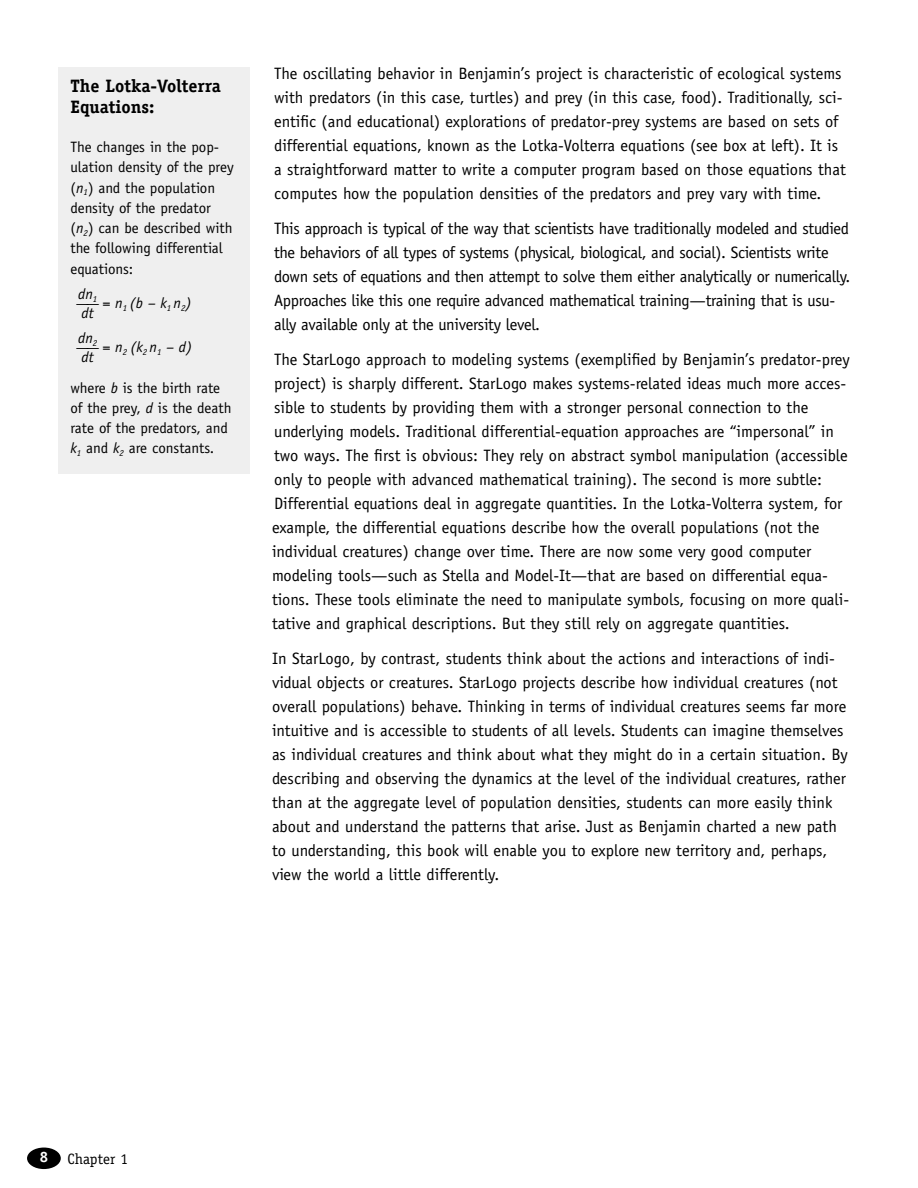
<style>
.page{position:relative;width:918px;height:1188px;background:#fff}
.page>*{position:absolute;margin:0;border:0;box-sizing:border-box;transform-origin:0 0}
.t1{font:700 18px/21px "Officina Serif";color:#000}
.t2{font:16.5px/24px "Officina Sans";color:#000}
.t3{font:16.5px/24px "Officina Sans";letter-spacing:-.02em;color:#000}
.t4{font:15px/20.2px "Officina Sans";color:#000}
.t5{font:italic 15px/18.9px "Officina Sans";color:#000}
.t6{font:15px "Officina Serif";color:#000}
.t7{font:700 15px "Officina Sans";color:#fff}
.t8{font:13.5px "Officina Sans";color:#000}
.s1{font-style:italic}
</style>
<div class="page">
<svg style="left:27px;top:67px;width:223px;height:1103px"></svg>
<p class="t1" style="left:70px;top:77px;width:152px">The Lotka-Volterra<br>Equations:</p>
<p class="t4" style="left:70px;top:138px;width:165px">The changes in the pop&shy;ulation density of the prey (<span class="s1">n</span><sub>1</sub>) and the population density of the predator (<span class="s1">n</span><sub>2</sub>) can be described with the following differential equations:</p>
<p class="t5" style="left:103px;top:295px;width:91px">= n<sub>1</sub> (b – k<sub>1</sub> n<sub>2</sub>)</p>
<p class="t5" style="left:103px;top:339px;width:91px">= n<sub>2</sub> (k<sub>2</sub> n<sub>1</sub> – d)</p>
<p class="t4" style="left:70px;top:379px;width:163px">where <span class="s1">b</span> is the birth rate of the prey, <span class="s1">d</span> is the death rate of the predators, and <span class="s1">k</span><sub>1</sub> and <span class="s1">k</span><sub>2</sub> are constants.</p>
<p class="t5" style="left:78px;top:286px;width:21px">dn<sub>1 </sub>dt</p>
<p class="t8" style="left:76px;top:298px;width:25px">——</p>
<p class="t5" style="left:78px;top:330px;width:21px">dn<sub>2 </sub>dt</p>
<p class="t8" style="left:76px;top:342px;width:25px">——</p>
<p class="t2" style="left:274px;top:63px;width:573px">The oscillating behavior in Benjamin’s project is characteristic of ecological systems with predators (in this case, turtles) and prey (in this case, food). Traditionally, sci&shy;entific (and educational) explorations of predator-prey systems are based on sets of differential equations, known as the Lotka-Volterra equations (see box at left). It is a straightforward matter to write a computer program based on those equations that computes how the population densities of the predators and prey vary with time.</p>
<p class="t3" style="left:274px;top:218px;width:578px">This approach is typical of the way that scientists have traditionally modeled and studied the behaviors of all types of systems (physical, biological, and social). Scientists write down sets of equations and then attempt to solve them either analytically or numerically.<br>Approaches like this one require advanced mathematical training—training that is usu&shy;ally available only at the university level.</p>
<p class="t2" style="left:272px;top:349px;width:579px">The StarLogo approach to modeling systems (exemplified by Benjamin’s predator-prey project) is sharply different. StarLogo makes systems-related ideas much more acces&shy;sible to students by providing them with a stronger personal connection to the underlying models. Traditional differential-equation approaches are “impersonal” in two ways. The first is obvious: They rely on abstract symbol manipulation (accessible only to people with advanced mathematical training). The second is more subtle:<br>Differential equations deal in aggregate quantities. In the Lotka-Volterra system, for example, the differential equations describe how the overall populations (not the individual creatures) change over time. There are now some very good computer modeling tools—such as Stella and Model-It—that are based on differential equa&shy;tions. These tools eliminate the need to manipulate symbols, focusing on more quali&shy;tative and graphical descriptions. But they still rely on aggregate quantities.</p>
<p class="t2" style="left:272px;top:648px;width:577px">In StarLogo, by contrast, students think about the actions and interactions of indi&shy;vidual objects or creatures. StarLogo projects describe how individual creatures (not overall populations) behave. Thinking in terms of individual creatures seems far more intuitive and is accessible to students of all levels. Students can imagine themselves as individual creatures and think about what they might do in a certain situation. By describing and observing the dynamics at the level of the individual creatures, rather than at the aggregate level of population densities, students can more easily think about and understand the patterns that arise. Just as Benjamin charted a new path to understanding, this book will enable you to explore new territory and, perhaps, view the world a little differently.</p>
<p class="t7" style="left:40px;top:1151px;width:10px">8</p>
<p class="t6" style="left:67px;top:1153px;width:62px">Chapter 1</p>
</div>
